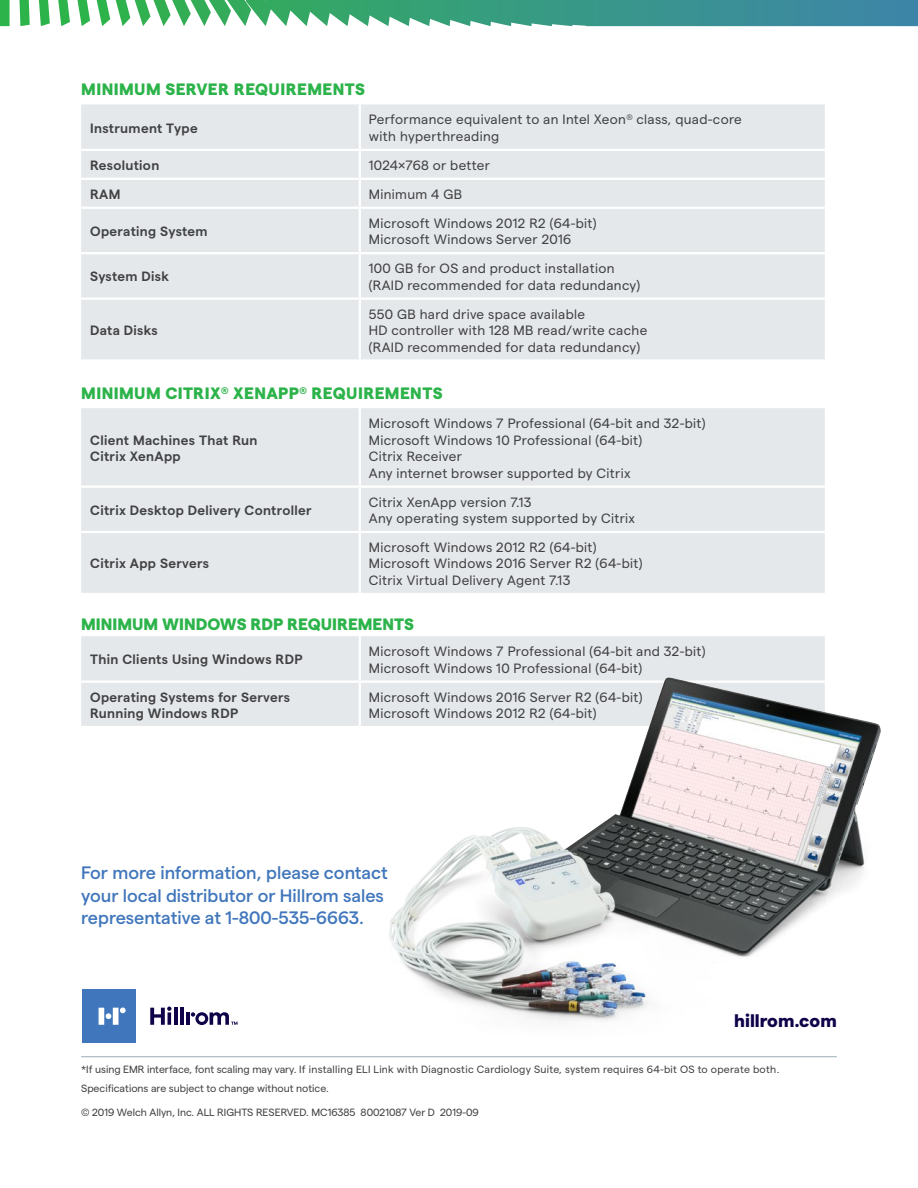
<style>
.page{position:relative;width:918px;height:1188px;background:#fff}
.page>*{position:absolute;margin:0;border:0;box-sizing:border-box;transform-origin:0 0}
.t1{font:500 18px/22.5px "Matter";color:#4076bb}
.t2{font:800 18px "Matter";color:#100249}
.t3{font:800 16.5px "Matter";letter-spacing:.025em;color:#2cb34a}
.t4{font:800 16.5px "Matter";color:#2cb34a}
.t5{font:13.5px/16.5px "Matter";letter-spacing:.025em;color:#414042}
.t6{font:600 13.5px/16.5px "Matter";letter-spacing:.025em;color:#414042}
.t7{font:10.5px/18.8px "Matter";color:#414042}
</style>
<div class="page">
<div style="left:81px;top:104px;width:744px;height:255px;background:#e4e8ea"></div>
<hr style="left:81px;top:149px;width:279px;height:2px;background:#fff">
<hr style="left:360px;top:149px;width:465px;height:2px;background:#fff">
<hr style="left:81px;top:178px;width:279px;height:2px;background:#fff">
<hr style="left:360px;top:178px;width:465px;height:2px;background:#fff">
<hr style="left:81px;top:207px;width:279px;height:2px;background:#fff">
<hr style="left:360px;top:207px;width:465px;height:2px;background:#fff">
<hr style="left:81px;top:252px;width:279px;height:2px;background:#fff">
<hr style="left:360px;top:252px;width:465px;height:2px;background:#fff">
<hr style="left:81px;top:297px;width:279px;height:3px;background:#fff">
<hr style="left:360px;top:297px;width:465px;height:3px;background:#fff">
<hr style="left:359px;top:104px;width:2px;height:45px;background:#fff">
<hr style="left:359px;top:151px;width:2px;height:27px;background:#fff">
<hr style="left:359px;top:180px;width:2px;height:27px;background:#fff">
<hr style="left:359px;top:209px;width:2px;height:43px;background:#fff">
<hr style="left:359px;top:254px;width:2px;height:43px;background:#fff">
<hr style="left:359px;top:300px;width:2px;height:59px;background:#fff">
<div style="left:81px;top:408px;width:744px;height:185px;background:#e4e8ea"></div>
<hr style="left:81px;top:485px;width:279px;height:3px;background:#fff">
<hr style="left:360px;top:485px;width:465px;height:3px;background:#fff">
<hr style="left:81px;top:531px;width:279px;height:2px;background:#fff">
<hr style="left:360px;top:531px;width:465px;height:2px;background:#fff">
<hr style="left:359px;top:408px;width:2px;height:77px;background:#fff">
<hr style="left:359px;top:488px;width:2px;height:43px;background:#fff">
<hr style="left:359px;top:533px;width:2px;height:60px;background:#fff">
<div style="left:81px;top:636px;width:744px;height:90px;background:#e4e8ea"></div>
<hr style="left:81px;top:681px;width:279px;height:2px;background:#fff">
<hr style="left:359px;top:636px;width:2px;height:45px;background:#fff">
<svg style="left:0;top:0;width:918px;height:26px"></svg>
<hr style="left:81px;top:1056px;width:756px;height:1px;background:#9cadb7">
<img style="left:333px;top:677px;width:548px;height:381px">
<div style="left:82px;top:989px;width:54px;height:54px;background:#4076bb"></div>
<hr style="left:174px;top:1007px;width:3px;height:18px;background:#100249">
<hr style="left:180px;top:1007px;width:4px;height:18px;background:#100249">
<hr style="left:186px;top:1012px;width:4px;height:13px;background:#100249">
<svg style="left:150px;top:1007px;width:21px;height:18px"></svg>
<svg style="left:99px;top:1008px;width:27px;height:17px"></svg>
<svg style="left:191px;top:1012px;width:46px;height:13px"></svg>
<p class="t3" style="left:81px;top:77px;width:285px">MINIMUM SERVER REQUIREMENTS</p>
<p class="t6" style="left:90px;top:118px;width:109px">Instrument Type</p>
<p class="t5" style="left:369px;top:110px;width:375px">Performance equivalent to an Intel Xeon<sup>®</sup> class, quad-core with hyperthreading</p>
<p class="t6" style="left:90px;top:156px;width:71px">Resolution</p>
<p class="t5" style="left:369px;top:156px;width:123px">1024x768 or better</p>
<p class="t6" style="left:90px;top:185px;width:32px">RAM</p>
<p class="t5" style="left:369px;top:185px;width:95px">Minimum 4 GB</p>
<p class="t6" style="left:90px;top:222px;width:119px">Operating System</p>
<p class="t5" style="left:369px;top:214px;width:229px">Microsoft Windows 2012 R2 (64-bit)<br>Microsoft Windows Server 2016</p>
<p class="t6" style="left:90px;top:267px;width:80px">System Disk</p>
<p class="t5" style="left:369px;top:259px;width:273px">100 GB for OS and product installation (RAID recommended for data redundancy)</p>
<p class="t6" style="left:90px;top:321px;width:69px">Data Disks</p>
<p class="t5" style="left:369px;top:304px;width:280px">550 GB hard drive space available<br>HD controller with 128 MB read/write cache (RAID recommended for data redundancy)</p>
<p class="t3" style="left:81px;top:381px;width:363px">MINIMUM CITRIX<sup>®</sup> XENAPP<sup>®</sup> REQUIREMENTS</p>
<p class="t6" style="left:90px;top:430px;width:169px">Client Machines That Run<br>Citrix XenApp</p>
<p class="t5" style="left:369px;top:414px;width:338px">Microsoft Windows 7 Professional (64-bit and 32-bit)<br>Microsoft Windows 10 Professional (64-bit)<br>Citrix Receiver<br>Any internet browser supported by Citrix</p>
<p class="t6" style="left:90px;top:501px;width:223px">Citrix Desktop Delivery Controller</p>
<p class="t5" style="left:369px;top:492px;width:268px">Citrix XenApp version 7.13<br>Any operating system supported by Citrix</p>
<p class="t6" style="left:90px;top:554px;width:120px">Citrix App Servers</p>
<p class="t5" style="left:369px;top:538px;width:275px">Microsoft Windows 2012 R2 (64-bit)<br>Microsoft Windows 2016 Server R2 (64-bit)<br>Citrix Virtual Delivery Agent 7.13</p>
<p class="t4" style="left:81px;top:612px;width:334px">MINIMUM WINDOWS RDP REQUIREMENTS</p>
<p class="t6" style="left:90px;top:650px;width:214px">Thin Clients Using Windows RDP</p>
<p class="t5" style="left:369px;top:642px;width:338px">Microsoft Windows 7 Professional (64-bit and 32-bit)<br>Microsoft Windows 10 Professional (64-bit)</p>
<p class="t6" style="left:90px;top:687px;width:201px">Operating Systems for Servers<br>Running Windows RDP</p>
<p class="t5" style="left:369px;top:687px;width:275px">Microsoft Windows 2016 Server R2 (64-bit)<br>Microsoft Windows 2012 R2 (64-bit)</p>
<h1 class="t1" style="left:81px;top:860px;width:308px">For more information, please contact your local distributor or Hillrom sales representative at 1-800-535-6663.</h1>
<h1 class="t2" style="left:734px;top:1007px;width:104px">hillrom.com</h1>
<p class="t7" style="left:81px;top:1059px;width:700px">*If using EMR interface, font scaling may vary. If installing ELI Link with Diagnostic Cardiology Suite, system requires 64-bit OS to operate both.<br>Specifications are subject to change without notice.</p>
<p class="t7" style="left:81px;top:1102px;width:399px">© 2019 Welch Allyn, Inc. ALL RIGHTS RESERVED. MC16385 80021087 Ver D 2019-09</p>
</div>
